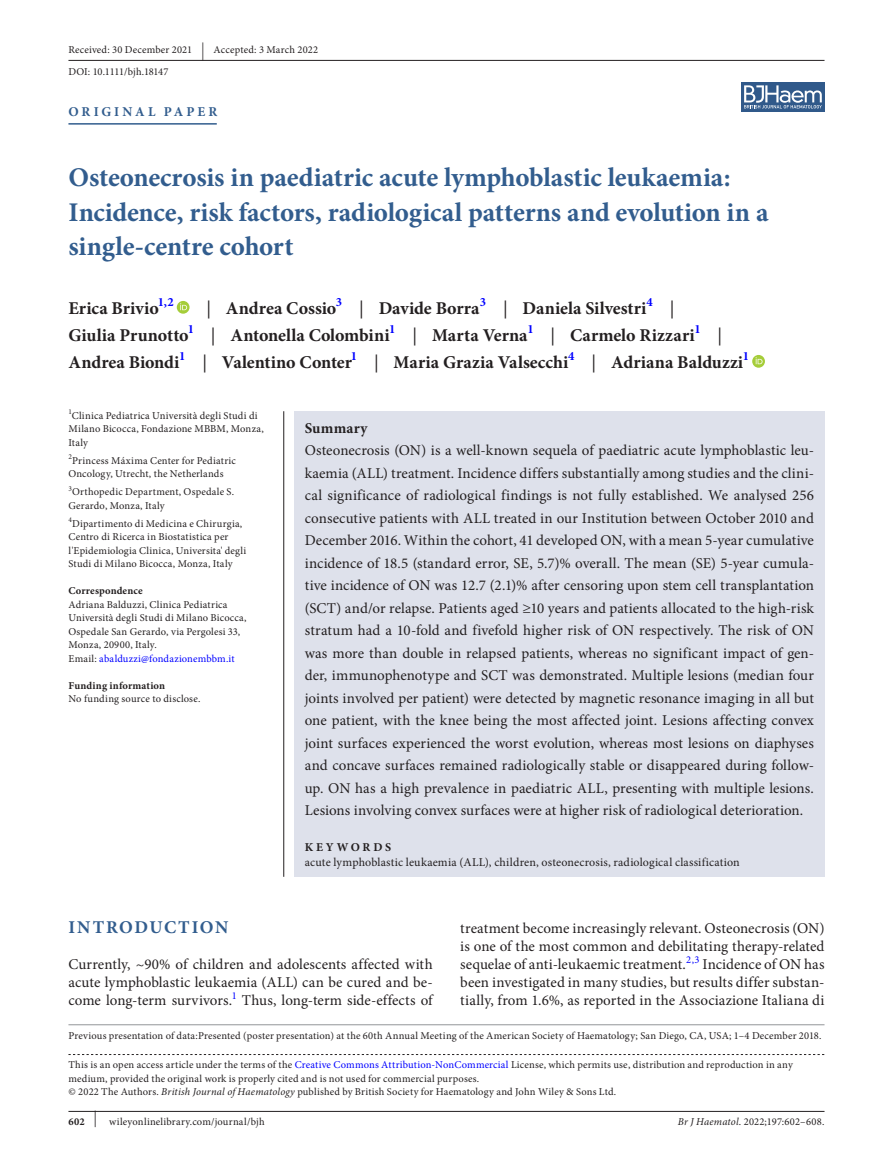
<style>
.page{position:relative;width:893px;height:1174px;background:#fff}
.page>*{position:absolute;margin:0;border:0;box-sizing:border-box;transform-origin:0 0}
.t1{font:700 27px/34.5px "Minion Pro";letter-spacing:-.005em;color:#325d8e}
.t2{font:700 18px "Minion Pro";color:#231f20}
.t3{font:700 18px "Minion Pro";letter-spacing:.08em;color:#325d8e}
.t4{font:18px "Minion Pro";color:#231f20}
.t5{font:15px/22.5px "Minion Pro";letter-spacing:.005em;color:#231f20;text-align:justify}
.t6{font:700 15px "Minion Pro";letter-spacing:.015em;color:#231f20}
.t7{font:700 13.5px "Minion Pro";letter-spacing:.21em;color:#325d8e}
.t8{font:700 12.6px "Minion Pro";color:#00f}
.t9{font:12px "Minion Pro";letter-spacing:.01em;color:#231f20}
.t10{font:700 12px "Minion Pro";letter-spacing:.225em;color:#231f20}
.t11{font:10.5px/13.5px "Minion Pro";letter-spacing:.02em;color:#231f20}
.t12{font:700 10.5px "Minion Pro";letter-spacing:.01em;color:#231f20}
.t13{font:10.5px "Minion Pro";color:#00f}
.t14{font:7.35px "Minion Pro";color:#231f20}
.s1{font-size:18px}
.s2{font-weight:400}
.s3{color:#00f}
.s4{font-style:italic}
.s5{font-weight:700}
</style>
<div class="page">
<hr style="left:68px;top:1111px;width:756px;height:1px;background:#231f20">
<div style="left:741px;top:82px;width:83px;height:30px;background:#30598a"></div>
<svg style="left:744px;top:85px;width:78px;height:23px"></svg>
<hr style="left:68px;top:123px;width:149px;height:2px;background:#325d8e">
<svg style="left:177px;top:301px;width:13px;height:13px"></svg>
<svg style="left:180px;top:303px;width:7px;height:7px"></svg>
<svg style="left:752px;top:355px;width:13px;height:13px"></svg>
<svg style="left:756px;top:357px;width:6px;height:7px"></svg>
<hr style="left:68px;top:60px;width:756px;height:1px;background:#231f20">
<svg style="left:68px;top:1054px;width:756px;height:1px"></svg>
<hr style="left:68px;top:1024px;width:756px;height:1px;background:#939598">
<div style="left:294px;top:411px;width:530px;height:465px;background:#dee1eb"></div>
<hr style="left:283px;top:411px;width:1px;height:465px;background:#231f20">
<p class="t11" style="left:68px;top:39px;width:251px;line-height:21.9px">Received: 30 December 2021 <span class="s1">|</span> Accepted: 3 March 2022<br>DOI: 10.1111/bjh.18147</p>
<p class="t7" style="left:69px;top:102px;width:150px">ORIGINAL PAPER</p>
<h1 class="t1" style="left:68px;top:160px;width:702px">Osteonecrosis in paediatric acute lymphoblastic leukaemia:<br>Incidence, risk factors, radiological patterns and evolution in a single-centre cohort</h1>
<p class="t2" style="left:68px;top:295px;width:92px">Erica Brivio</p>
<p class="t8" style="left:158px;top:293px;width:17px">1,2</p>
<p class="t2" style="left:206px;top:295px;width:131px"><span class="s2">|</span> Andrea Cossio</p>
<p class="t8" style="left:336px;top:293px;width:8px">3</p>
<p class="t2" style="left:359px;top:295px;width:122px"><span class="s2">|</span> Davide Borra</p>
<p class="t8" style="left:480px;top:293px;width:8px">3</p>
<p class="t2" style="left:503px;top:295px;width:145px"><span class="s2">|</span> Daniela Silvestri</p>
<p class="t8" style="left:646px;top:293px;width:8px">4</p>
<p class="t4" style="left:670px;top:296px;width:6px">|</p>
<p class="t2" style="left:68px;top:322px;width:122px">Giulia Prunotto</p>
<p class="t8" style="left:188px;top:320px;width:8px">1</p>
<p class="t2" style="left:211px;top:322px;width:180px"><span class="s2">|</span> Antonella Colombini</p>
<p class="t8" style="left:389px;top:320px;width:8px">1</p>
<p class="t2" style="left:412px;top:322px;width:117px"><span class="s2">|</span> Marta Verna</p>
<p class="t8" style="left:527px;top:320px;width:8px">1</p>
<p class="t2" style="left:551px;top:322px;width:146px"><span class="s2">|</span> Carmelo Rizzari</p>
<p class="t8" style="left:694px;top:320px;width:8px">1</p>
<p class="t4" style="left:718px;top:323px;width:6px">|</p>
<p class="t2" style="left:68px;top:349px;width:113px">Andrea Biondi</p>
<p class="t8" style="left:179px;top:347px;width:8px">1</p>
<p class="t2" style="left:202px;top:349px;width:151px"><span class="s2">|</span> Valentino Conter</p>
<p class="t8" style="left:351px;top:347px;width:8px">1</p>
<p class="t2" style="left:374px;top:349px;width:196px"><span class="s2">|</span> Maria Grazia Valsecchi</p>
<p class="t8" style="left:568px;top:347px;width:8px">4</p>
<p class="t2" style="left:591px;top:349px;width:153px"><span class="s2">|</span> Adriana Balduzzi</p>
<p class="t8" style="left:743px;top:347px;width:8px">1</p>
<p class="t14" style="left:68px;top:407px;width:5px">1</p>
<p class="t11" style="left:68px;top:409px;width:197px;text-indent:3px">Clinica Pediatrica Università degli Studi di<br>Milano Bicocca, Fondazione MBBM, Monza,<br>Italy</p>
<p class="t14" style="left:68px;top:452px;width:5px">2</p>
<p class="t11" style="left:68px;top:454px;width:169px;text-indent:4px">Princess Máxima Center for Pediatric<br>Oncology, Utrecht, the Netherlands</p>
<p class="t14" style="left:68px;top:483px;width:5px">3</p>
<p class="t11" style="left:68px;top:485px;width:167px;text-indent:4px">Orthopedic Department, Ospedale S.<br>Gerardo, Monza, Italy</p>
<p class="t14" style="left:68px;top:515px;width:5px">4</p>
<p class="t11" style="left:68px;top:517px;width:179px;text-indent:4px">Dipartimento di Medicina e Chirurgia, Centro di Ricerca in Biostatistica per l'Epidemiologia Clinica, Universita' degli Studi di Milano Bicocca, Monza, Italy</p>
<p class="t12" style="left:68px;top:583px;width:76px">Correspondence</p>
<p class="t11" style="left:68px;top:598px;width:180px">Adriana Balduzzi, Clinica Pediatrica Università degli Studi di Milano Bicocca, Ospedale San Gerardo, via Pergolesi 33, Monza, 20900, Italy.<br>Email: <span class="s3">abalduzzi@fondazionembbm.it</span></p>
<p class="t12" style="left:68px;top:678px;width:98px">Funding information</p>
<p class="t11" style="left:68px;top:692px;width:134px">No funding source to disclose.</p>
<p class="t6" style="left:305px;top:417px;width:64px">Summary</p>
<p class="t5" style="left:305px;top:439px;width:511px">Osteonecrosis (ON) is a well-known sequela of paediatric acute lymphoblastic leu&shy;kaemia (ALL) treatment. Incidence differs substantially among studies and the clini&shy;cal significance of radiological findings is not fully established. We analysed 256 consecutive patients with ALL treated in our Institution between October 2010 and December 2016. Within the cohort, 41 developed ON, with a mean 5-year cumulative incidence of 18.5 (standard error, SE, 5.7)% overall. The mean (SE) 5-year cumula&shy;tive incidence of ON was 12.7 (2.1)% after censoring upon stem cell transplantation (SCT) and/or relapse. Patients aged ≥10 years and patients allocated to the high-risk stratum had a 10-fold and fivefold higher risk of ON respectively. The risk of ON was more than double in relapsed patients, whereas no significant impact of gen&shy;der, immunophenotype and SCT was demonstrated. Multiple lesions (median four joints involved per patient) were detected by magnetic resonance imaging in all but one patient, with the knee being the most affected joint. Lesions affecting convex joint surfaces experienced the worst evolution, whereas most lesions on diaphyses and concave surfaces remained radiologically stable or disappeared during follow&shy;up. ON has a high prevalence in paediatric ALL, presenting with multiple lesions.<br>Lesions involving convex surfaces were at higher risk of radiological deterioration.</p>
<p class="t10" style="left:305px;top:839px;width:88px">KEYWORDS</p>
<p class="t9" style="left:305px;top:854px;width:436px">acute lymphoblastic leukaemia (ALL), children, osteonecrosis, radiological classification</p>
<p class="t3" style="left:68px;top:915px;width:162px">INTRODUCTION</p>
<p class="t5" style="left:68px;top:955px;width:366px;line-height:18px">Currently, ~90% of children and adolescents affected with acute lymphoblastic leukaemia (ALL) can be cured and be&shy;come long-term survivors.</p>
<p class="t13" style="left:232px;top:988px;width:7px">1</p>
<p class="t5" style="left:242px;top:989px;width:192px">Thus, long-term side-effects of</p>
<p class="t5" style="left:460px;top:919px;width:366px;line-height:18px">treatment become increasingly relevant. Osteonecrosis (ON) is one of the most common and debilitating therapy-related sequelae of anti-leukaemic treatment.</p>
<p class="t13" style="left:686px;top:952px;width:15px">2,3</p>
<p class="t5" style="left:460px;top:955px;width:366px;line-height:18px;text-indent:242px">Incidence of ON has been investigated in many studies, but results differ substan&shy;tially, from 1.6%, as reported in the Associazione Italiana di</p>
<p class="t11" style="left:68px;top:1028px;width:754px">Previous presentation of data:Presented (poster presentation) at the 60th Annual Meeting of the American Society of Haematology; San Diego, CA, USA; 1–4 December 2018.</p>
<p class="t11" style="left:68px;top:1058px;width:726px">This is an open access article under the terms of the <span class="s3">Creative Commons Attribution-NonCommercial</span> License, which permits use, distribution and reproduction in any medium, provided the original work is properly cited and is not used for commercial purposes.<br>© 2022 The Authors. <span class="s4">British Journal of Haematology</span> published by British Society for Haematology and John Wiley &amp; Sons Ltd.</p>
<p class="t11" style="left:68px;top:1115px;width:198px"><span class="s5">602</span> <sup>|</sup> wileyonlinelibrary.com/journal/bjh</p>
<p class="t11" style="left:678px;top:1115px;width:148px"><span class="s4">Br J Haematol</span>. 2022;197:602–608.</p>
</div>
